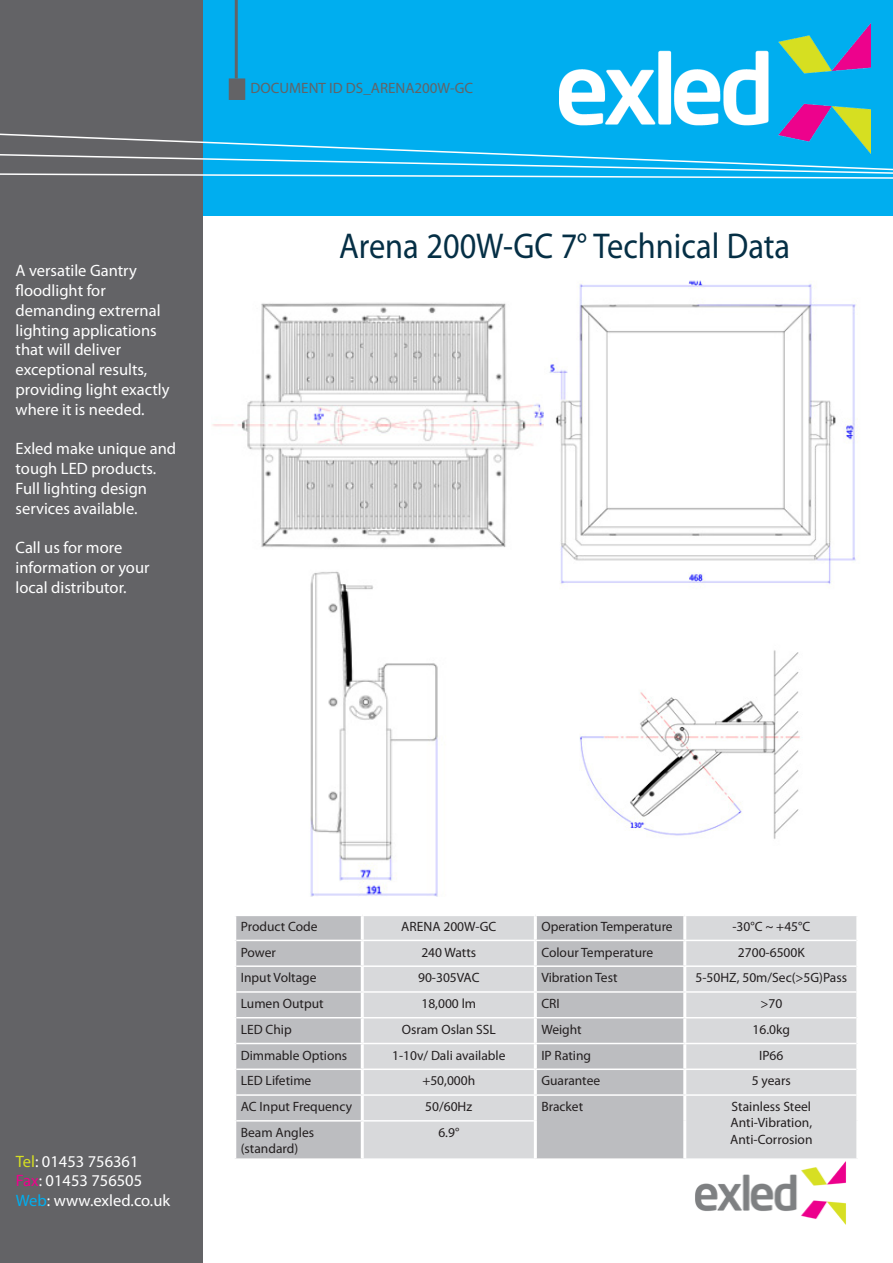
<style>
.page{position:relative;width:893px;height:1263px;background:#fff}
.page>*{position:absolute;margin:0;border:0;box-sizing:border-box;transform-origin:0 0}
.t1{font:36px "Myriad Pro";color:#052f45;scale:.9 1}
.t2{font:16.5px/19.8px "Myriad Pro";color:#fff}
.t3{font:15px "Myriad Pro";color:#636366}
.t4{font:13.5px/16.2px "Myriad Pro";color:#231f20;text-align:justify}
.s1{color:#d6df21}
.s2{color:#ed028c}
.s3{color:#00aeef}
</style>
<div class="page">
<div style="left:202px;top:0;width:691px;height:216px;background:#00aeef"></div>
<div style="left:0;top:0;width:202px;height:1263px;background:#636366"></div>
<svg style="left:0;top:131px;width:893px;height:49px"></svg>
<img style="left:695px;top:1161px;width:151px;height:64px">
<div style="left:229px;top:78px;width:16px;height:22px;background:#636366"></div>
<hr style="left:235px;top:0;width:3px;height:78px;background:#636366">
<img style="left:560px;top:23px;width:311px;height:130px">
<div style="left:236px;top:916px;width:125px;height:242px;background:#bcbdc0"></div>
<svg style="left:364px;top:916px;width:492px;height:242px;background:#cfd0d3"></svg>
<hr style="left:236px;top:940px;width:126px;height:1px;background:#fff">
<hr style="left:362px;top:940px;width:173px;height:1px;background:#fff">
<hr style="left:685px;top:940px;width:171px;height:1px;background:#fff">
<hr style="left:236px;top:965px;width:126px;height:2px;background:#fff">
<hr style="left:362px;top:965px;width:173px;height:2px;background:#fff">
<hr style="left:685px;top:965px;width:171px;height:2px;background:#fff">
<hr style="left:236px;top:991px;width:126px;height:2px;background:#fff">
<hr style="left:362px;top:991px;width:173px;height:2px;background:#fff">
<hr style="left:685px;top:991px;width:171px;height:2px;background:#fff">
<hr style="left:236px;top:1017px;width:126px;height:1px;background:#fff">
<hr style="left:362px;top:1017px;width:173px;height:1px;background:#fff">
<hr style="left:685px;top:1017px;width:171px;height:1px;background:#fff">
<hr style="left:236px;top:1043px;width:126px;height:1px;background:#fff">
<hr style="left:362px;top:1043px;width:173px;height:1px;background:#fff">
<hr style="left:685px;top:1043px;width:171px;height:1px;background:#fff">
<hr style="left:236px;top:1068px;width:126px;height:2px;background:#fff">
<hr style="left:362px;top:1068px;width:173px;height:2px;background:#fff">
<hr style="left:685px;top:1068px;width:171px;height:2px;background:#fff">
<hr style="left:236px;top:1094px;width:126px;height:2px;background:#fff">
<hr style="left:362px;top:1094px;width:173px;height:2px;background:#fff">
<hr style="left:685px;top:1094px;width:171px;height:2px;background:#fff">
<hr style="left:236px;top:1120px;width:126px;height:1px;background:#fff">
<hr style="left:362px;top:1120px;width:172px;height:1px;background:#fff">
<hr style="left:534px;top:916px;width:3px;height:24px;background:#fff">
<hr style="left:534px;top:941px;width:3px;height:24px;background:#fff">
<hr style="left:534px;top:967px;width:3px;height:24px;background:#fff">
<hr style="left:534px;top:993px;width:3px;height:24px;background:#fff">
<hr style="left:534px;top:1018px;width:3px;height:25px;background:#fff">
<hr style="left:534px;top:1044px;width:3px;height:24px;background:#fff">
<hr style="left:534px;top:1070px;width:3px;height:24px;background:#fff">
<hr style="left:534px;top:1096px;width:3px;height:25px;background:#fff">
<hr style="left:534px;top:1121px;width:3px;height:37px;background:#fff">
<hr style="left:683px;top:916px;width:3px;height:24px;background:#fff">
<hr style="left:683px;top:941px;width:3px;height:24px;background:#fff">
<hr style="left:683px;top:967px;width:3px;height:24px;background:#fff">
<hr style="left:683px;top:993px;width:3px;height:24px;background:#fff">
<hr style="left:683px;top:1018px;width:3px;height:25px;background:#fff">
<hr style="left:683px;top:1044px;width:3px;height:24px;background:#fff">
<hr style="left:683px;top:1070px;width:3px;height:24px;background:#fff">
<hr style="left:683px;top:1096px;width:3px;height:25px;background:#fff">
<hr style="left:683px;top:1121px;width:3px;height:37px;background:#fff">
<hr style="left:535px;top:940px;width:150px;height:1px;background:#fff">
<hr style="left:535px;top:965px;width:150px;height:2px;background:#fff">
<hr style="left:535px;top:991px;width:150px;height:2px;background:#fff">
<hr style="left:535px;top:1017px;width:150px;height:1px;background:#fff">
<hr style="left:535px;top:1043px;width:150px;height:1px;background:#fff">
<hr style="left:535px;top:1068px;width:150px;height:2px;background:#fff">
<hr style="left:535px;top:1094px;width:150px;height:2px;background:#fff">
<img style="left:212px;top:302px;width:332px;height:246px">
<img style="left:549px;top:280px;width:309px;height:305px">
<img style="left:310px;top:571px;width:128px;height:325px">
<img style="left:579px;top:650px;width:221px;height:189px">
<p class="t2" style="left:16px;top:261px;width:155px">A versatile Gantry floodlight for demanding extrernal lighting applications that will deliver exceptional results, providing light exactly where it is needed.</p>
<p class="t2" style="left:16px;top:439px;width:162px">Exled make unique and tough LED products.<br>Full lighting design services available.</p>
<p class="t2" style="left:16px;top:538px;width:135px">Call us for more information or your local distributor.</p>
<p class="t3" style="left:250px;top:79px;width:224px">DOCUMENT ID DS_ARENA200W-GC</p>
<h1 class="t1" style="left:339px;top:224px;width:503px">Arena 200W-GC 7° Technical Data</h1>
<p class="t2" style="left:16px;top:1151px;width:156px"><span class="s1">Tel</span>: 01453 756361<br><span class="s2">Fax</span>: 01453 756505<br><span class="s3">Web</span>: www.exled.co.uk</p>
<p class="t4" style="left:241px;top:918px;width:78px">Product Code</p>
<p class="t4" style="left:401px;top:918px;width:97px">ARENA 200W-GC</p>
<p class="t4" style="left:541px;top:918px;width:133px">Operation Temperature</p>
<p class="t4" style="left:732px;top:918px;width:79px">-30°C ~ +45°C</p>
<p class="t4" style="left:241px;top:944px;width:37px">Power</p>
<p class="t4" style="left:421px;top:944px;width:56px">240 Watts</p>
<p class="t4" style="left:541px;top:944px;width:113px">Colour Temperature</p>
<p class="t4" style="left:738px;top:944px;width:68px">2700-6500K</p>
<p class="t4" style="left:241px;top:969px;width:77px">Input Voltage</p>
<p class="t4" style="left:418px;top:969px;width:63px">90-305VAC</p>
<p class="t4" style="left:541px;top:969px;width:78px">Vibration Test</p>
<p class="t4" style="left:696px;top:969px;width:153px">5-50HZ, 50m/Sec(&gt;5G)Pass</p>
<p class="t4" style="left:241px;top:995px;width:84px">Lumen Output</p>
<p class="t4" style="left:421px;top:995px;width:56px">18,000 lm</p>
<p class="t4" style="left:541px;top:995px;width:20px">CRI</p>
<p class="t4" style="left:760px;top:995px;width:23px">&gt;70</p>
<p class="t4" style="left:241px;top:1021px;width:53px">LED Chip</p>
<p class="t4" style="left:402px;top:1021px;width:96px">Osram Oslan SSL</p>
<p class="t4" style="left:541px;top:1021px;width:42px">Weight</p>
<p class="t4" style="left:753px;top:1021px;width:39px">16.0kg</p>
<p class="t4" style="left:241px;top:1047px;width:108px">Dimmable Options</p>
<p class="t4" style="left:392px;top:1047px;width:115px">1-10v/ Dali available</p>
<p class="t4" style="left:541px;top:1047px;width:51px">IP Rating</p>
<p class="t4" style="left:759px;top:1047px;width:26px">IP66</p>
<p class="t4" style="left:241px;top:1072px;width:72px">LED Lifetime</p>
<p class="t4" style="left:422px;top:1072px;width:54px">+50,000h</p>
<p class="t4" style="left:541px;top:1072px;width:60px">Guarantee</p>
<p class="t4" style="left:752px;top:1072px;width:41px">5 years</p>
<p class="t4" style="left:241px;top:1098px;width:113px">AC Input Frequency</p>
<p class="t4" style="left:425px;top:1098px;width:49px">50/60Hz</p>
<p class="t4" style="left:541px;top:1098px;width:43px">Bracket</p>
<p class="t4" style="left:730px;top:1098px;width:84px">Stainless Steel Anti-Vibration, Anti-Corrosion</p>
<p class="t4" style="left:241px;top:1124px;width:75px">Beam Angles (standard)</p>
<p class="t4" style="left:438px;top:1124px;width:22px">6.9°</p>
</div>
